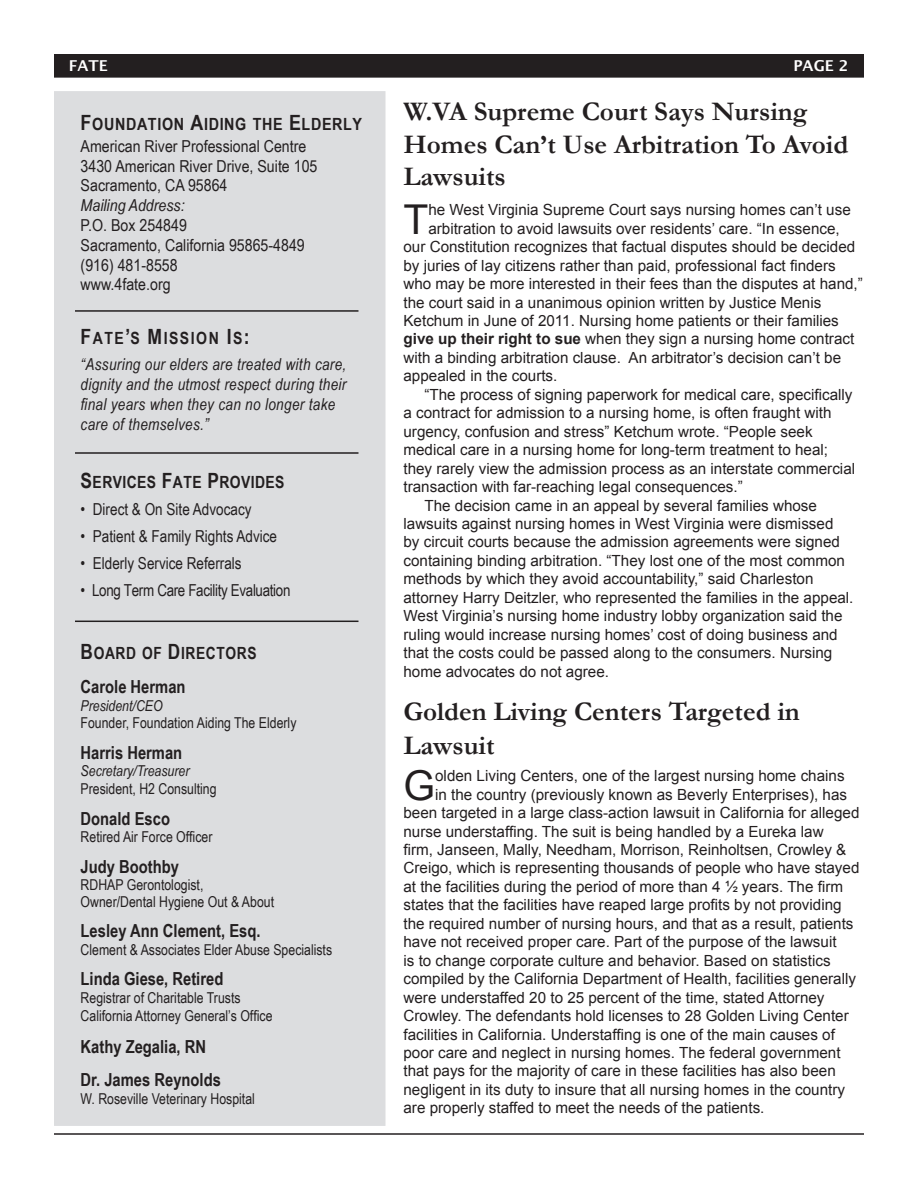
<style>
.page{position:relative;width:918px;height:1188px;background:#fff}
.page>*{position:absolute;margin:0;border:0;box-sizing:border-box;transform-origin:0 0}
.FATE_body_Serif_LJ{font:41.1px "Arial";color:#231f20}
.t1{font:700 27px/32.4px "Garamond";color:#231f20}
.t2{font:700 18px "Arial Narrow";color:#231f20}
.Body_text{font:16.8px "Arial Narrow Bold SC800";letter-spacing:.035em;color:#231f20}
.Body_text-2{font:16.8px "Arial Narrow Bold SC800";letter-spacing:.035em;color:#231f20;scale:1.04 1}
.Body_text-3{font:16.8px "Arial Narrow Bold SC800";letter-spacing:.085em;color:#231f20}
.Body_text-4{font:16.5px "Arial Narrow";color:#231f20;scale:1.05 1}
.Body_text-5{font:italic 16.5px/19.8px "Arial Narrow";letter-spacing:.02em;color:#231f20}
.Body_text-6{font:16.5px "Arial Narrow";color:#231f20}
.Body_text-7{font:16.5px "Arial Narrow";letter-spacing:-.02em;color:#231f20}
.Body_text-8{font:italic 16.5px "Arial Narrow";color:#231f20;scale:1.05 1}
.FATE_body_Serif_LJ-2{font:15.3px/18.5px "Arial";color:#231f20}
.t3{font:15px/16.5px "Arial Narrow";color:#231f20}
.t4{font:italic 15px "Arial Narrow";color:#231f20}
.t5{font:600 15px "Lucida Sans";color:#fff}
.s1{font-size:21px}
.s2{font-weight:700}
</style>
<div class="page">
<hr style="left:54px;top:1133px;width:810px;height:2px;background:#231f20">
<div style="left:55px;top:55px;width:808px;height:22px;background:#231f20"></div>
<div style="left:54px;top:54px;width:810px;height:24px;border:2px solid #231f20"></div>
<div style="left:54px;top:91px;width:332px;height:1035px;background:#dcdddf;border:2px solid #dcdddf"></div>
<hr style="left:75px;top:310px;width:283px;height:2px;background:#231f20">
<hr style="left:75px;top:452px;width:283px;height:2px;background:#231f20">
<hr style="left:75px;top:621px;width:283px;height:1px;background:#231f20">
<p class="t5" style="left:69px;top:57px;width:41px">FATE</p>
<p class="t5" style="left:793px;top:57px;width:56px">PAGE 2</p>
<p class="Body_text-2" style="left:81px;top:111px;width:272px"><span class="s1">F</span>OUNDATION <span class="s1">A</span>IDING THE <span class="s1">E</span>LDERLY</p>
<p class="Body_text-4" style="left:81px;top:134px;width:217px">American River Professional Centre</p>
<p class="Body_text-4" style="left:81px;top:154px;width:227px">3430 American River Drive, Suite 105</p>
<p class="Body_text-4" style="left:81px;top:174px;width:141px">Sacramento, CA 95864</p>
<p class="Body_text-8" style="left:81px;top:194px;width:101px">Mailing Address:</p>
<p class="Body_text-4" style="left:81px;top:213px;width:103px">P.O. Box 254849</p>
<p class="Body_text-4" style="left:81px;top:233px;width:215px">Sacramento, California 95865-4849</p>
<p class="Body_text-4" style="left:81px;top:253px;width:94px">(916) 481-8558</p>
<p class="Body_text-4" style="left:81px;top:273px;width:87px">www.4fate.org</p>
<p class="Body_text-3" style="left:81px;top:325px;width:171px"><span class="s1">F</span>ATE<span class="s1">’</span>S <span class="s1">M</span>ISSION <span class="s1">I</span>S<span class="s1">:</span></p>
<p class="Body_text-5" style="left:81px;top:354px;width:267px">“Assuring our elders are treated with care, dignity and the utmost respect during their final years when they can no longer take care of themselves.”</p>
<p class="Body_text" style="left:81px;top:470px;width:205px"><span class="s1">S</span>ERVICES <span class="s1">F</span>ATE <span class="s1">P</span>ROVIDES</p>
<p class="Body_text-6" style="left:81px;top:497px;width:172px">• Direct &amp; On Site Advocacy</p>
<p class="Body_text-6" style="left:81px;top:524px;width:198px">• Patient &amp; Family Rights Advice</p>
<p class="Body_text-6" style="left:81px;top:551px;width:163px">• Elderly Service Referrals</p>
<p class="Body_text-7" style="left:81px;top:578px;width:211px">• Long Term Care Facility Evaluation</p>
<p class="Body_text" style="left:81px;top:641px;width:177px"><span class="s1">B</span>OARD OF <span class="s1">D</span>IRECTORS</p>
<p class="t2" style="left:81px;top:673px;width:106px">Carole Herman</p>
<p class="t4" style="left:81px;top:695px;width:84px">President/CEO</p>
<p class="t3" style="left:81px;top:714px;width:217px">Founder, Foundation Aiding The Elderly</p>
<p class="t2" style="left:81px;top:739px;width:103px">Harris Herman</p>
<p class="t4" style="left:81px;top:761px;width:110px">Secretary/Treasurer</p>
<p class="t3" style="left:81px;top:780px;width:138px">President, H2 Consulting</p>
<p class="t2" style="left:81px;top:805px;width:91px">Donald Esco</p>
<p class="t3" style="left:81px;top:828px;width:133px">Retired Air Force Officer</p>
<p class="t2" style="left:81px;top:853px;width:100px">Judy Boothby</p>
<p class="t3" style="left:81px;top:876px;width:195px">RDHAP Gerontologist,<br>Owner/Dental Hygiene Out &amp; About</p>
<p class="t2" style="left:81px;top:917px;width:181px">Lesley Ann Clement, Esq.</p>
<p class="t3" style="left:81px;top:941px;width:253px">Clement &amp; Associates Elder Abuse Specialists</p>
<p class="t2" style="left:81px;top:966px;width:144px">Linda Giese, Retired</p>
<p class="t3" style="left:81px;top:989px;width:161px">Registrar of Charitable Trusts</p>
<p class="t3" style="left:81px;top:1007px;width:193px">California Attorney General’s Office</p>
<p class="t2" style="left:81px;top:1033px;width:127px">Kathy Zegalia, RN</p>
<p class="t2" style="left:81px;top:1066px;width:142px">Dr. James Reynolds</p>
<p class="t3" style="left:81px;top:1090px;width:176px">W. Roseville Veterinary Hospital</p>
<p class="t1" style="left:404px;top:96px;width:446px">W.VA Supreme Court Says Nursing<br>Homes Can’t Use Arbitration To Avoid<br>Lawsuits</p>
<p class="FATE_body_Serif_LJ" style="left:404px;top:192px;width:26px">T</p>
<p class="FATE_body_Serif_LJ-2" style="left:428px;top:201px;width:424px">he West Virginia Supreme Court says nursing homes can’t use</p>
<p class="FATE_body_Serif_LJ-2" style="left:428px;top:219px;width:413px">arbitration to avoid lawsuits over residents’ care. “In essence,</p>
<p class="FATE_body_Serif_LJ-2" style="left:404px;top:238px;width:453px">our Constitution recognizes that factual disputes should be decided</p>
<p class="FATE_body_Serif_LJ-2" style="left:404px;top:256px;width:434px">by juries of lay citizens rather than paid, professional fact finders</p>
<p class="FATE_body_Serif_LJ-2" style="left:404px;top:275px;width:461px">who may be more interested in their fees than the disputes at hand,”</p>
<p class="FATE_body_Serif_LJ-2" style="left:404px;top:293px;width:419px">the court said in a unanimous opinion written by Justice Menis</p>
<p class="FATE_body_Serif_LJ-2" style="left:404px;top:312px;width:437px">Ketchum in June of 2011. Nursing home patients or their families</p>
<p class="FATE_body_Serif_LJ-2" style="left:404px;top:330px;width:452px"><span class="s2">give up their right to sue</span> when they sign a nursing home contract</p>
<p class="FATE_body_Serif_LJ-2" style="left:404px;top:348px;width:439px">with a binding arbitration clause. An arbitrator’s decision can’t be</p>
<p class="FATE_body_Serif_LJ-2" style="left:404px;top:367px;width:155px">appealed in the courts.</p>
<p class="FATE_body_Serif_LJ-2" style="left:404px;top:385px;width:453px;text-indent:21px">“The process of signing paperwork for medical care, specifically a contract for admission to a nursing home, is often fraught with urgency, confusion and stress” Ketchum wrote. “People seek medical care in a nursing home for long-term treatment to heal; they rarely view the admission process as an interstate commercial transaction with far-reaching legal consequences.”</p>
<p class="FATE_body_Serif_LJ-2" style="left:404px;top:496px;width:452px;text-indent:21px">The decision came in an appeal by several families whose lawsuits against nursing homes in West Virginia were dismissed<br>by circuit courts because the admission agreements were signed containing binding arbitration. “They lost one of the most common methods by which they avoid accountability,” said Charleston attorney Harry Deitzler, who represented the families in the appeal.<br>West Virginia’s nursing home industry lobby organization said the ruling would increase nursing homes’ cost of doing business and that the costs could be passed along to the consumers. Nursing home advocates do not agree.</p>
<p class="t1" style="left:404px;top:694px;width:398px;line-height:34.5px">Golden Living Centers Targeted in<br>Lawsuit</p>
<p class="FATE_body_Serif_LJ" style="left:404px;top:758px;width:33px">G</p>
<p class="FATE_body_Serif_LJ-2" style="left:435px;top:767px;width:411px">olden Living Centers, one of the largest nursing home chains</p>
<p class="FATE_body_Serif_LJ-2" style="left:435px;top:785px;width:413px">in the country (previously known as Beverly Enterprises), has</p>
<p class="FATE_body_Serif_LJ-2" style="left:404px;top:804px;width:457px">been targeted in a large class-action lawsuit in California for alleged</p>
<p class="FATE_body_Serif_LJ-2" style="left:404px;top:822px;width:422px">nurse understaffing. The suit is being handled by a Eureka law</p>
<p class="FATE_body_Serif_LJ-2" style="left:404px;top:841px;width:444px">firm, Janseen, Mally, Needham, Morrison, Reinholtsen, Crowley &amp;</p>
<p class="FATE_body_Serif_LJ-2" style="left:404px;top:859px;width:458px">Creigo, which is representing thousands of people who have stayed</p>
<p class="FATE_body_Serif_LJ-2" style="left:404px;top:878px;width:441px">at the facilities during the period of more than 4 ½ years. The firm</p>
<p class="FATE_body_Serif_LJ-2" style="left:404px;top:896px;width:440px">states that the facilities have reaped large profits by not providing</p>
<p class="FATE_body_Serif_LJ-2" style="left:404px;top:914px;width:452px">the required number of nursing hours, and that as a result, patients</p>
<p class="FATE_body_Serif_LJ-2" style="left:404px;top:933px;width:435px">have not received proper care. Part of the purpose of the lawsuit</p>
<p class="FATE_body_Serif_LJ-2" style="left:404px;top:951px;width:429px">is to change corporate culture and behavior. Based on statistics</p>
<p class="FATE_body_Serif_LJ-2" style="left:404px;top:970px;width:454px">compiled by the California Department of Health, facilities generally</p>
<p class="FATE_body_Serif_LJ-2" style="left:404px;top:988px;width:423px">were understaffed 20 to 25 percent of the time, stated Attorney</p>
<p class="FATE_body_Serif_LJ-2" style="left:404px;top:1007px;width:447px">Crowley. The defendants hold licenses to 28 Golden Living Center</p>
<p class="FATE_body_Serif_LJ-2" style="left:404px;top:1025px;width:433px">facilities in California. Understaffing is one of the main causes of</p>
<p class="FATE_body_Serif_LJ-2" style="left:404px;top:1044px;width:439px">poor care and neglect in nursing homes. The federal government</p>
<p class="FATE_body_Serif_LJ-2" style="left:404px;top:1062px;width:434px">that pays for the majority of care in these facilities has also been</p>
<p class="FATE_body_Serif_LJ-2" style="left:404px;top:1080px;width:443px">negligent in its duty to insure that all nursing homes in the country</p>
<p class="FATE_body_Serif_LJ-2" style="left:404px;top:1099px;width:363px">are properly staffed to meet the needs of the patients.</p>
</div>
